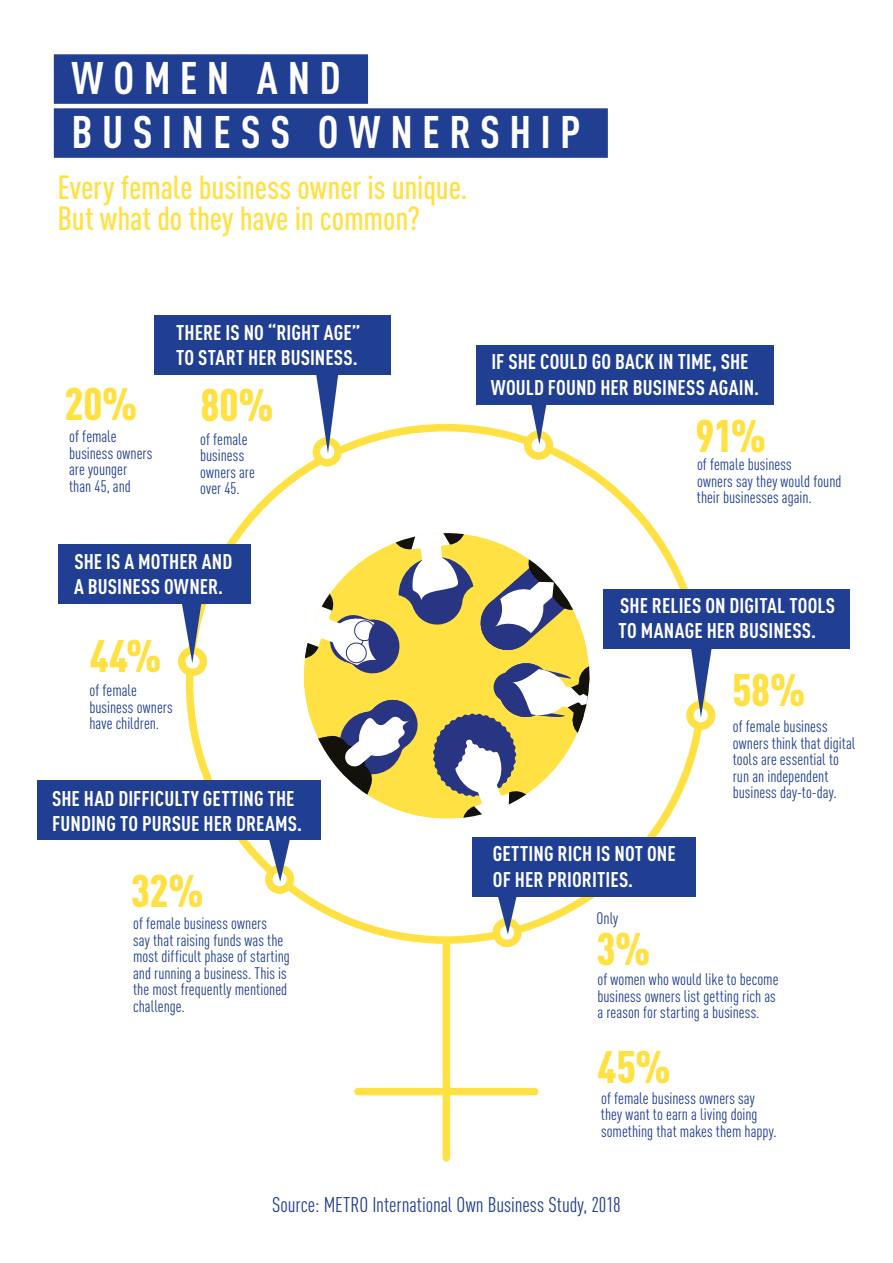
<style>
.page{position:relative;width:893px;height:1263px;background:#fff}
.page>*{position:absolute;margin:0;border:0;box-sizing:border-box;transform-origin:0 0}
.t1{font:700 condensed 45px/54px "DIN Pro";letter-spacing:.205em;color:#fff}
.t2{font:900 condensed 45px "DIN Pro";letter-spacing:-.005em;color:#ffe143}
.t3{font:500 condensed 33px/31.5px "DIN Pro";letter-spacing:-.005em;color:#ffe143}
.t4{font:700 condensed 21px/25.2px "DIN Pro";letter-spacing:.005em;color:#fff}
.t5{font:condensed 21px "DIN Pro";letter-spacing:-.005em;color:#203f92}
.t6{font:condensed 16.5px/16.5px "DIN Pro";color:#203f92}
.s1{font-weight:400;font-size:16.5px;color:#203f92}
</style>
<div class="page">
<div style="left:443px;top:942px;width:7px;height:216px;background:#ffe143"></div>
<div style="left:358px;top:1088px;width:177px;height:7px;background:#ffe143"></div>
<svg style="left:303px;top:533px;width:287px;height:291px"></svg>
<div style="left:154px;top:315px;width:236px;height:60px;background:#203f92"></div>
<div style="left:37px;top:780px;width:283px;height:60px;background:#203f92"></div>
<div style="left:178px;top:647px;width:29px;height:29px;border:8px solid #ffe143;border-radius:50%"></div>
<div style="left:265px;top:865px;width:29px;height:29px;border:8px solid #ffe143;border-radius:50%"></div>
<div style="left:492px;top:918px;width:30px;height:29px;border:8px solid #ffe143;border-radius:50%"></div>
<div style="left:313px;top:437px;width:29px;height:29px;border:8px solid #ffe143;border-radius:50%"></div>
<svg style="left:268px;top:840px;width:23px;height:42px"></svg>
<svg style="left:496px;top:897px;width:22px;height:37px"></svg>
<svg style="left:316px;top:375px;width:22px;height:78px"></svg>
<svg style="left:180px;top:604px;width:23px;height:59px"></svg>
<div style="left:58px;top:545px;width:192px;height:59px;background:#203f92"></div>
<div style="left:686px;top:701px;width:29px;height:29px;border:8px solid #ffe143;border-radius:50%"></div>
<div style="left:472px;top:837px;width:224px;height:60px;background:#203f92"></div>
<div style="left:524px;top:431px;width:29px;height:29px;border:8px solid #ffe143;border-radius:50%"></div>
<svg style="left:690px;top:648px;width:22px;height:69px"></svg>
<div style="left:603px;top:589px;width:246px;height:59px;background:#203f92"></div>
<svg style="left:527px;top:405px;width:23px;height:39px"></svg>
<div style="left:476px;top:345px;width:297px;height:60px;background:#203f92"></div>
<div style="left:54px;top:54px;width:314px;height:50px;background:#203f92"></div>
<div style="left:54px;top:108px;width:554px;height:50px;background:#203f92"></div>
<h1 class="t1" style="left:72px;top:47px;width:511px">WOMEN AND<br>BUSINESS OWNERSHIP</h1>
<h2 class="t3" style="left:58px;top:168px;width:412px">Every female business owner is unique.<br>But what do they have in common?</h2>
<p class="t4" style="left:176px;top:318px;width:186px">THERE IS NO “RIGHT AGE”<br>TO START HER BUSINESS.</p>
<h1 class="t2" style="left:65px;top:369px;width:75px">20%</h1>
<h1 class="t2" style="left:201px;top:370px;width:75px">80%</h1>
<p class="t6" style="left:69px;top:427px;width:85px">of female business owners are younger than 45, and</p>
<p class="t6" style="left:200px;top:429px;width:56px">of female business owners are over 45.</p>
<p class="t4" style="left:74px;top:547px;width:160px">SHE IS A MOTHER AND<br>A BUSINESS OWNER.</p>
<h1 class="t2" style="left:90px;top:621px;width:73px">44%</h1>
<p class="t6" style="left:89px;top:681px;width:85px">of female business owners have children.</p>
<p class="t4" style="left:52px;top:784px;width:256px">SHE HAD DIFFICULTY GETTING THE<br>FUNDING TO PURSUE HER DREAMS.<span class="s1">v</span></p>
<h1 class="t2" style="left:131px;top:856px;width:75px">32%</h1>
<p class="t6" style="left:133px;top:914px;width:158px">of female business owners<br>say that raising funds was the most difficult phase of starting and running a business. This is the most frequently mentioned challenge.</p>
<p class="t4" style="left:491px;top:347px;width:270px">IF SHE COULD GO BACK IN TIME, SHE<br>WOULD FOUND HER BUSINESS AGAIN.</p>
<h1 class="t2" style="left:696px;top:400px;width:72px">91%</h1>
<p class="t6" style="left:697px;top:455px;width:146px">of female business<br>owners say they would found their businesses again.</p>
<p class="t4" style="left:619px;top:591px;width:218px">SHE RELIES ON DIGITAL TOOLS<br>TO MANAGE HER BUSINESS.</p>
<p class="t4" style="left:493px;top:839px;width:184px">GETTING RICH IS NOT ONE<br>OF HER PRIORITIES.</p>
<p class="t6" style="left:597px;top:909px;width:23px">Only</p>
<h1 class="t2" style="left:596px;top:914px;width:56px">3%</h1>
<h1 class="t2" style="left:732px;top:655px;width:75px">58%</h1>
<p class="t6" style="left:733px;top:717px;width:124px">of female business owners think that digital tools are essential to run an independent business day-to-day.</p>
<p class="t6" style="left:597px;top:970px;width:183px">of women who would like to become business owners list getting rich as a reason for starting a business.</p>
<h1 class="t2" style="left:598px;top:1032px;width:75px">45%</h1>
<p class="t6" style="left:601px;top:1088px;width:177px">of female business owners say they want to earn a living doing something that makes them happy.</p>
<p class="t5" style="left:272px;top:1189px;width:350px">Source: METRO International Own Business Study, 2018</p>
</div>
